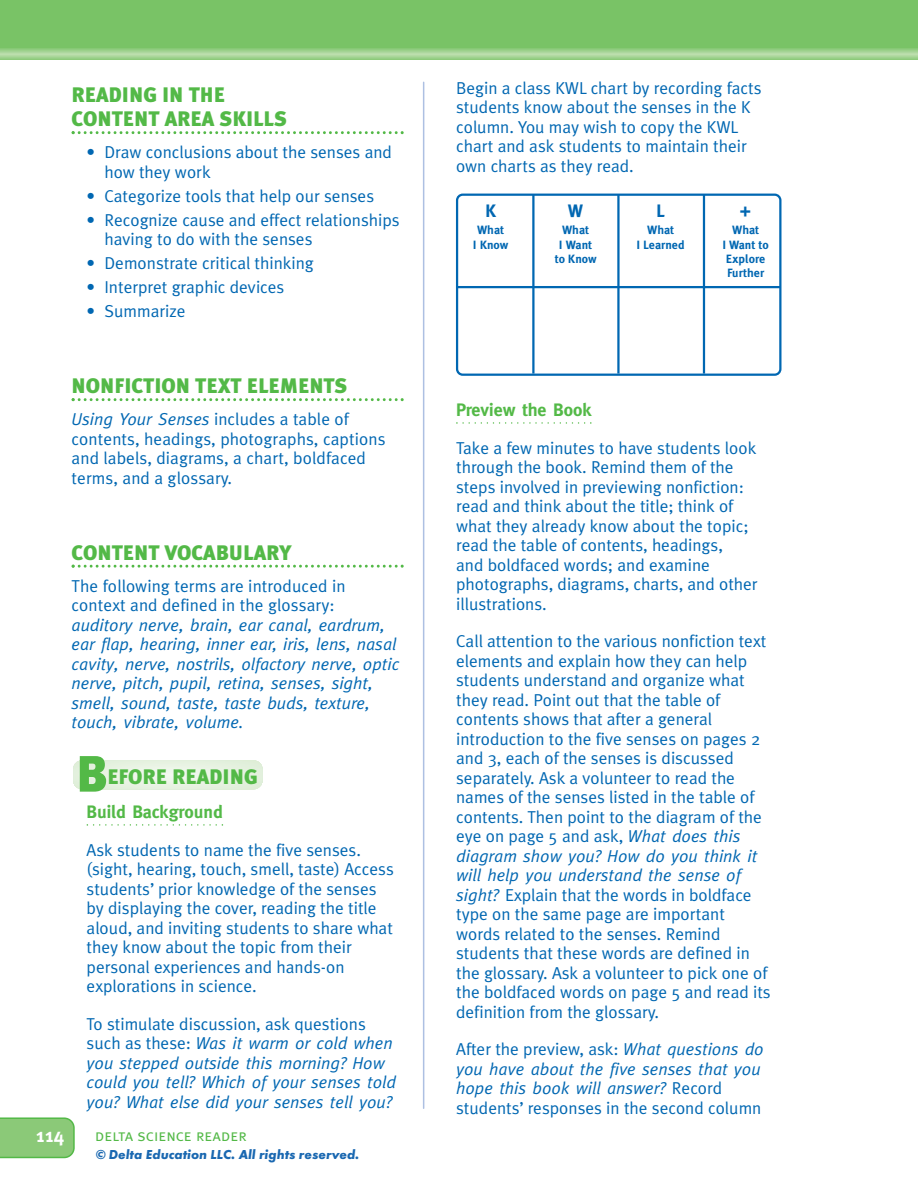
<style>
.page{position:relative;width:918px;height:1188px;background:#fff}
.page>*{position:absolute;margin:0;border:0;box-sizing:border-box;transform-origin:0 0}
.t1{font:900 51px "Meta Plus";color:#53b947}
.t2{font:900 21px/24px "Meta Plus";color:#53b947}
.t3{font:700 19.5px "Meta";color:#fff}
.t4{font:700 18px "Meta";color:#53b947}
.t5{font:700 18px "Meta Plus";color:#0067b2}
.t6{font:17.25px/19.5px "Meta Plus Normal";color:#0067b2}
.t7{font:italic 17.25px/19.5px "Meta";color:#0067b2}
.t8{font:16.5px "Meta Plus Normal Caps";color:#53b947}
.t9{font:italic 700 13.5px "Futura T";color:#1a68b1}
.t10{font:700 12px/14.4px "Meta Plus";color:#0067b2;text-align:center}
.s1{font-family:"Meta";font-style:italic}
.s2{font-family:"Meta Plus Normal";font-style:normal}
</style>
<div class="page">
<svg style="left:72px;top:131px;width:332px;height:3px"></svg>
<svg style="left:72px;top:398px;width:332px;height:3px"></svg>
<svg style="left:72px;top:565px;width:332px;height:3px"></svg>
<svg style="left:87px;top:824px;width:136px;height:2px"></svg>
<svg style="left:456px;top:422px;width:136px;height:2px"></svg>
<svg style="left:73px;top:760px;width:190px;height:29px;background:#e7f2e2"></svg>
<div style="left:0;top:0;width:918px;height:58px;background:#79c366"></div>
<div style="left:0;top:49px;width:918px;height:10px;background:#90cc80"></div>
<div style="left:0;top:50px;width:918px;height:8px;background:#9bd08a"></div>
<div style="left:0;top:51px;width:918px;height:6px;background:#a3d394"></div>
<hr style="left:0;top:52px;width:918px;height:4px;background:#add79e">
<hr style="left:0;top:53px;width:918px;height:2px;background:#b8dca9">
<hr style="left:0;top:54px;width:918px;height:1px;background:#bcdead">
<svg style="left:0;top:1117px;width:75px;height:41px;background:#89c978"></svg>
<hr style="left:423px;top:82px;width:1px;height:1026px;background:#adc0e2">
<svg style="left:456px;top:194px;width:326px;height:182px"></svg>
<p class="t2" style="left:72px;top:85px;width:217px">READING IN THE<br>CONTENT AREA SKILLS</p>
<p class="t6" style="left:104px;top:144px;width:289px;text-indent:-18px">• Draw conclusions about the senses and how they work</p>
<p class="t6" style="left:87px;top:188px;width:289px">• Categorize tools that help our senses</p>
<p class="t6" style="left:104px;top:212px;width:297px;text-indent:-18px">• Recognize cause and effect relationships having to do with the senses</p>
<p class="t6" style="left:87px;top:255px;width:229px">• Demonstrate critical thinking</p>
<p class="t6" style="left:87px;top:279px;width:199px">• Interpret graphic devices</p>
<p class="t6" style="left:87px;top:303px;width:100px">• Summarize</p>
<p class="t2" style="left:72px;top:376px;width:277px">NONFICTION TEXT ELEMENTS</p>
<p class="t6" style="left:72px;top:411px;width:315px"><span class="s1">Using Your Senses</span> includes a table of contents, headings, photographs, captions and labels, diagrams, a chart, boldfaced terms, and a glossary.</p>
<p class="t2" style="left:72px;top:543px;width:221px">CONTENT VOCABULARY</p>
<p class="t6" style="left:72px;top:578px;width:275px">The following terms are introduced in context and defined in the glossary:</p>
<p class="t7" style="left:72px;top:617px;width:329px">auditory nerve, brain, ear canal, eardrum, ear flap, hearing, inner ear, iris, lens, nasal cavity, nerve, nostrils, olfactory nerve, optic nerve, pitch, pupil, retina, senses, sight, smell, sound, taste, taste buds, texture, touch, vibrate, volume.</p>
<h1 class="t1" style="left:76px;top:755px;width:33px">B</h1>
<p class="t2" style="left:107px;top:767px;width:152px">EFORE READING</p>
<p class="t4" style="left:87px;top:805px;width:138px">Build Background</p>
<p class="t6" style="left:87px;top:842px;width:309px">Ask students to name the five senses. (sight, hearing, touch, smell, taste) Access students’ prior knowledge of the senses by displaying the cover, reading the title aloud, and inviting students to share what they know about the topic from their personal experiences and hands-on explorations in science.</p>
<p class="t6" style="left:87px;top:1016px;width:281px">To stimulate discussion, ask questions</p>
<p class="t7" style="left:87px;top:1035px;width:311px"><span class="s2">such as these:</span> Was it warm or cold when you stepped outside this morning? How could you tell? Which of your senses told you? What else did your senses tell you?</p>
<p class="t3" style="left:36px;top:1128px;width:29px">114</p>
<p class="t8" style="left:95px;top:1125px;width:153px">delta science reader</p>
<p class="t9" style="left:96px;top:1149px;width:265px">© Delta Education LLC. All rights reserved.</p>
<p class="t6" style="left:456px;top:80px;width:307px">Begin a class KWL chart by recording facts students know about the senses in the K column. You may wish to copy the KWL chart and ask students to maintain their own charts as they read.</p>
<p class="t5" style="left:485px;top:205px;width:13px">K</p>
<p class="t10" style="left:473px;top:224px;width:37px">What<br>I Know</p>
<p class="t5" style="left:568px;top:205px;width:17px">W</p>
<p class="t10" style="left:555px;top:224px;width:43px">What<br>I Want to Know</p>
<p class="t5" style="left:656px;top:205px;width:10px">L</p>
<p class="t10" style="left:637px;top:224px;width:50px">What<br>I Learned</p>
<p class="t5" style="left:740px;top:205px;width:13px">+</p>
<p class="t10" style="left:723px;top:224px;width:48px">What<br>I Want to<br>Explore<br>Further</p>
<p class="t4" style="left:456px;top:403px;width:137px">Preview the Book</p>
<p class="t6" style="left:456px;top:440px;width:303px">Take a few minutes to have students look through the book. Remind them of the steps involved in previewing nonfiction: read and think about the title; think of what they already know about the topic; read the table of contents, headings,<br>and boldfaced words; and examine photographs, diagrams, charts, and other illustrations.</p>
<p class="t6" style="left:456px;top:633px;width:312px">Call attention to the various nonfiction text elements and explain how they can help students understand and organize what they read. Point out that the table of contents shows that after a general introduction to the five senses on pages 2 and 3, each of the senses is discussed separately. Ask a volunteer to read the names of the senses listed in the table of contents. Then point to the diagram of the eye on page 5 and ask, <span class="s1">What does this</span></p>
<p class="t7" style="left:456px;top:848px;width:303px">diagram show you? How do you think it will help you understand the sense of</p>
<p class="t6" style="left:456px;top:887px;width:316px"><span class="s1">sight?</span> Explain that the words in boldface type on the same page are important words related to the senses. Remind students that these words are defined in the glossary. Ask a volunteer to pick one of the boldfaced words on page 5 and read its definition from the glossary.</p>
<p class="t6" style="left:456px;top:1041px;width:309px">After the preview, ask: <span class="s1">What questions do</span></p>
<p class="t7" style="left:456px;top:1061px;width:306px">you have about the five senses that you hope this book will answer? <span class="s2">Record</span></p>
<p class="t6" style="left:456px;top:1100px;width:307px">students’ responses in the second column</p>
</div>
